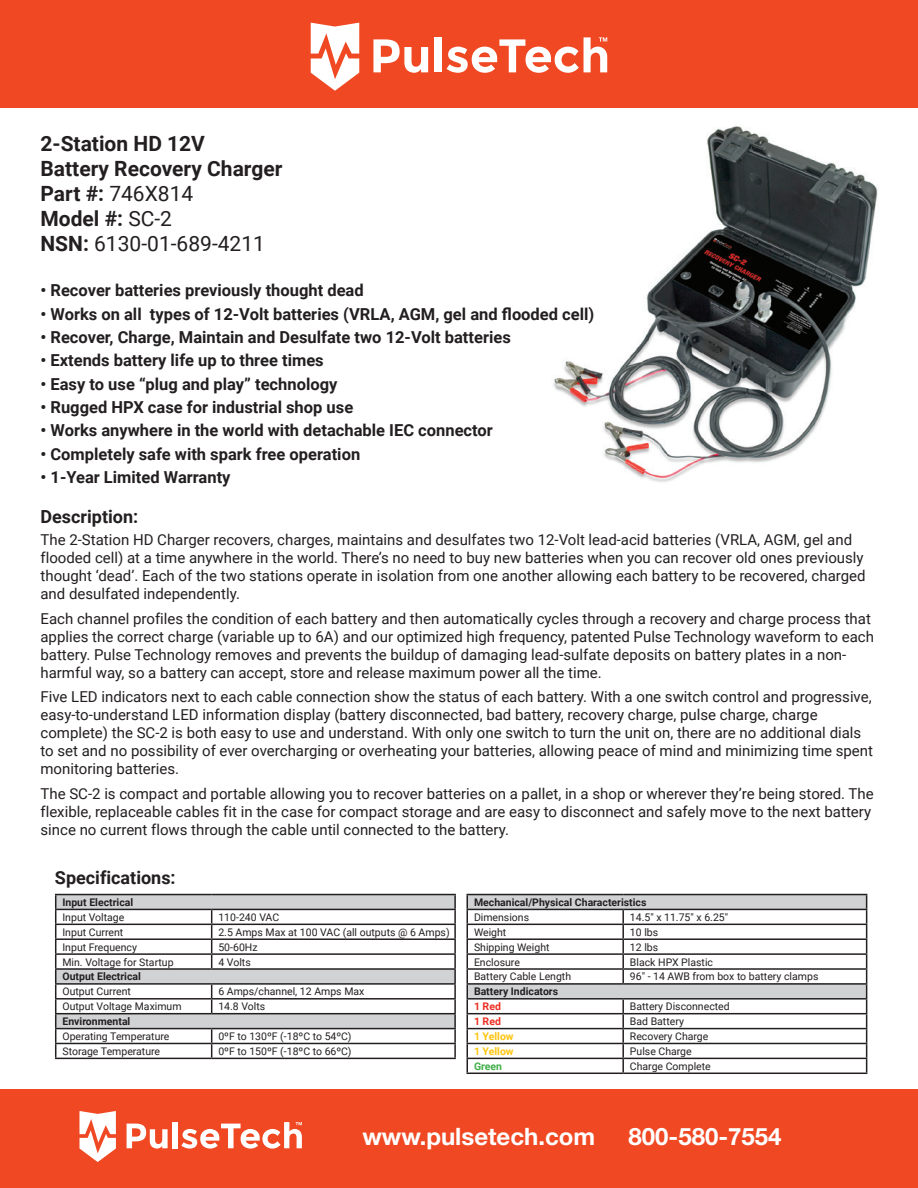
<style>
.page{position:relative;width:918px;height:1188px;background:#fff}
.page>*{position:absolute;margin:0;border:0;box-sizing:border-box;transform-origin:0 0}
.t1{font:700 30px "Roboto";color:#fff}
.t2{font:700 24px "Helvetica Neue LT Pro";color:#fff}
.t3{font:700 21px/25.2px "Roboto";color:#231f20}
.t4{font:700 18px "Roboto";color:#231f20}
.t5{font:700 16.5px "Roboto";color:#231f20}
.t6{font:15px/18px "Roboto";color:#231f20}
.t7{font:10.5px/14.9px "Roboto";color:#231f20}
.t8{font:700 10.5px/14.9px "Roboto";color:#231f20}
.t9{font:700 10.5px "Roboto";color:#fec40e}
.t10{font:700 10.5px "Roboto";color:#40ae49}
.t11{font:700 10.5px "Roboto";color:#ee2e22}
.s1{font-weight:400}
.s2{font-weight:700}
.s3{color:#ee2e22}
</style>
<div class="page">
<img style="left:553px;top:126px;width:325px;height:356px">
<svg style="left:56px;top:895px;width:398px;height:133px"></svg>
<hr style="left:55px;top:894px;width:157px;height:1px;background:#231f20">
<hr style="left:212px;top:894px;width:244px;height:1px;background:#231f20">
<hr style="left:55px;top:909px;width:157px;height:1px;background:#231f20">
<hr style="left:212px;top:909px;width:244px;height:1px;background:#231f20">
<hr style="left:55px;top:924px;width:157px;height:1px;background:#231f20">
<hr style="left:212px;top:924px;width:244px;height:1px;background:#231f20">
<hr style="left:55px;top:938px;width:157px;height:2px;background:#231f20">
<hr style="left:212px;top:938px;width:244px;height:2px;background:#231f20">
<hr style="left:55px;top:953px;width:157px;height:2px;background:#231f20">
<hr style="left:212px;top:953px;width:244px;height:2px;background:#231f20">
<svg style="left:211px;top:910px;width:1px;height:58px"></svg>
<hr style="left:55px;top:968px;width:157px;height:2px;background:#231f20">
<hr style="left:212px;top:968px;width:244px;height:2px;background:#231f20">
<hr style="left:55px;top:983px;width:157px;height:2px;background:#231f20">
<hr style="left:212px;top:983px;width:244px;height:2px;background:#231f20">
<hr style="left:55px;top:998px;width:157px;height:2px;background:#231f20">
<hr style="left:212px;top:998px;width:244px;height:2px;background:#231f20">
<svg style="left:211px;top:985px;width:1px;height:28px"></svg>
<hr style="left:55px;top:1013px;width:157px;height:1px;background:#231f20">
<hr style="left:212px;top:1013px;width:244px;height:1px;background:#231f20">
<hr style="left:55px;top:1028px;width:157px;height:1px;background:#231f20">
<hr style="left:212px;top:1028px;width:244px;height:1px;background:#231f20">
<hr style="left:55px;top:1043px;width:157px;height:1px;background:#231f20">
<svg style="left:55px;top:895px;width:1px;height:163px"></svg>
<hr style="left:212px;top:1043px;width:244px;height:1px;background:#231f20">
<svg style="left:211px;top:1029px;width:1px;height:29px"></svg>
<hr style="left:55px;top:1058px;width:157px;height:1px;background:#231f20">
<hr style="left:212px;top:1058px;width:244px;height:1px;background:#231f20">
<svg style="left:454px;top:895px;width:2px;height:163px"></svg>
<hr style="left:467px;top:894px;width:156px;height:1px;background:#231f20">
<hr style="left:623px;top:894px;width:244px;height:1px;background:#231f20">
<hr style="left:467px;top:1073px;width:156px;height:1px;background:#231f20">
<hr style="left:623px;top:1073px;width:244px;height:1px;background:#231f20">
<svg style="left:467px;top:895px;width:400px;height:178px"></svg>
<div style="left:0;top:0;width:918px;height:108px;background:#f04822"></div>
<div style="left:0;top:1089px;width:918px;height:99px;background:#f04822"></div>
<svg style="left:373px;top:39px;width:55px;height:34px"></svg>
<div style="left:435px;top:37px;width:7px;height:35px;background:#fff"></div>
<svg style="left:311px;top:23px;width:48px;height:68px"></svg>
<svg style="left:447px;top:37px;width:160px;height:36px"></svg>
<svg style="left:127px;top:1124px;width:41px;height:25px"></svg>
<div style="left:173px;top:1122px;width:5px;height:26px;background:#fff"></div>
<svg style="left:80px;top:1111px;width:36px;height:51px"></svg>
<svg style="left:181px;top:1122px;width:121px;height:27px"></svg>
<p class="t3" style="left:40px;top:130px;width:243px">2-Station HD 12V<br>Battery Recovery Charger<br>Part #: <span class="s1">746X814<br></span>Model #: <span class="s1">SC-2<br></span>NSN: <span class="s1">6130-01-689-4211</span></p>
<p class="t5" style="left:40px;top:279px;width:325px">• Recover batteries previously thought dead</p>
<p class="t5" style="left:40px;top:302px;width:555px">• Works on all types of 12-Volt batteries (VRLA, AGM, gel and flooded cell)</p>
<p class="t5" style="left:40px;top:326px;width:472px">• Recover, Charge, Maintain and Desulfate two 12-Volt batteries</p>
<p class="t5" style="left:40px;top:349px;width:285px">• Extends battery life up to three times</p>
<p class="t5" style="left:40px;top:372px;width:298px">• Easy to use “plug and play” technology</p>
<p class="t5" style="left:40px;top:396px;width:314px">• Rugged HPX case for industrial shop use</p>
<p class="t5" style="left:40px;top:419px;width:454px">• Works anywhere in the world with detachable IEC connector</p>
<p class="t5" style="left:40px;top:442px;width:321px">• Completely safe with spark free operation</p>
<p class="t5" style="left:40px;top:466px;width:192px">• 1-Year Limited Warranty</p>
<p class="t4" style="left:40px;top:504px;width:99px">Description:</p>
<p class="t6" style="left:40px;top:530px;width:827px">The 2-Station HD Charger recovers, charges, maintains and desulfates two 12-Volt lead-acid batteries (VRLA, AGM, gel and flooded cell) at a time anywhere in the world. There’s no need to buy new batteries when you can recover old ones previously thought ‘dead’. Each of the two stations operate in isolation from one another allowing each battery to be recovered, charged and desulfated independently.</p>
<p class="t6" style="left:40px;top:609px;width:835px">Each channel profiles the condition of each battery and then automatically cycles through a recovery and charge process that applies the correct charge (variable up to 6A) and our optimized high frequency, patented Pulse Technology waveform to each battery. Pulse Technology removes and prevents the buildup of damaging lead-sulfate deposits on battery plates in a non&shy;harmful way, so a battery can accept, store and release maximum power all the time.</p>
<p class="t6" style="left:40px;top:688px;width:834px">Five LED indicators next to each cable connection show the status of each battery. With a one switch control and progressive, easy-to-understand LED information display (battery disconnected, bad battery, recovery charge, pulse charge, charge complete) the SC-2 is both easy to use and understand. With only one switch to turn the unit on, there are no additional dials to set and no possibility of ever overcharging or overheating your batteries, allowing peace of mind and minimizing time spent monitoring batteries.</p>
<p class="t6" style="left:40px;top:784px;width:835px">The SC-2 is compact and portable allowing you to recover batteries on a pallet, in a shop or wherever they’re being stored. The flexible, replaceable cables fit in the case for compact storage and are easy to disconnect and safely move to the next battery since no current flows through the cable until connected to the battery.</p>
<p class="t4" style="left:55px;top:865px;width:122px">Specifications:</p>
<p class="t8" style="left:62px;top:894px;width:72px">Input Electrical<br><span class="s1">Input Voltage</span></p>
<p class="t7" style="left:218px;top:909px;width:62px">110-240 VAC</p>
<p class="t7" style="left:62px;top:924px;width:62px">Input Current</p>
<p class="t7" style="left:218px;top:924px;width:233px">2.5 Amps Max at 100 VAC (all outputs @ 6 Amps)</p>
<p class="t7" style="left:62px;top:939px;width:76px">Input Frequency</p>
<p class="t7" style="left:218px;top:939px;width:41px">50-60Hz</p>
<p class="t7" style="left:62px;top:954px;width:113px">Min. Voltage for Startup</p>
<p class="t7" style="left:218px;top:954px;width:34px">4 Volts</p>
<p class="t8" style="left:62px;top:969px;width:80px">Output Electrical<br><span class="s1">Output Current</span></p>
<p class="t7" style="left:218px;top:984px;width:147px">6 Amps/channel, 12 Amps Max</p>
<p class="t7" style="left:62px;top:999px;width:121px">Output Voltage Maximum</p>
<p class="t7" style="left:218px;top:999px;width:48px">14.8 Volts</p>
<p class="t7" style="left:62px;top:1014px;width:109px"><span class="s2">Environmental<br></span>Operating Temperature</p>
<p class="t7" style="left:218px;top:1028px;width:135px">0ºF to 130ºF (-18ºC to 54ºC)</p>
<p class="t7" style="left:62px;top:1043px;width:99px">Storage Temperature</p>
<p class="t7" style="left:218px;top:1043px;width:135px">0ºF to 150ºF (-18ºC to 66ºC)</p>
<p class="t8" style="left:474px;top:894px;width:174px">Mechanical/Physical Characteristics<br><span class="s1">Dimensions</span></p>
<p class="t7" style="left:630px;top:909px;width:100px">14.5" x 11.75" x 6.25"</p>
<p class="t7" style="left:474px;top:924px;width:34px">Weight</p>
<p class="t7" style="left:630px;top:924px;width:30px">10 lbs</p>
<p class="t7" style="left:474px;top:939px;width:77px">Shipping Weight</p>
<p class="t7" style="left:630px;top:939px;width:30px">12 lbs</p>
<p class="t7" style="left:474px;top:954px;width:48px">Enclosure</p>
<p class="t7" style="left:630px;top:954px;width:85px">Black HPX Plastic</p>
<p class="t7" style="left:474px;top:969px;width:99px">Battery Cable Length</p>
<p class="t7" style="left:630px;top:969px;width:190px">96" - 14 AWB from box to battery clamps</p>
<p class="t8" style="left:474px;top:984px;width:86px">Battery Indicators<br><span class="s3">1 Red</span></p>
<p class="t7" style="left:630px;top:999px;width:101px">Battery Disconnected</p>
<p class="t11" style="left:474px;top:1014px;width:28px">1 Red</p>
<p class="t7" style="left:630px;top:1014px;width:56px">Bad Battery</p>
<p class="t9" style="left:474px;top:1029px;width:41px">1 Yellow</p>
<p class="t7" style="left:630px;top:1028px;width:80px">Recovery Charge</p>
<p class="t9" style="left:474px;top:1044px;width:41px">1 Yellow</p>
<p class="t7" style="left:630px;top:1043px;width:63px">Pulse Charge</p>
<p class="t10" style="left:474px;top:1059px;width:30px">Green</p>
<p class="t7" style="left:630px;top:1058px;width:82px">Charge Complete</p>
<p class="t1" style="left:392px;top:1109px;width:484px">www.pulsetech.net 800-580-7554</p>
<p class="t2" style="left:362px;top:1122px;width:234px">www.pulsetech.com</p>
<p class="t2" style="left:629px;top:1122px;width:154px">800-580-7554</p>
</div>
